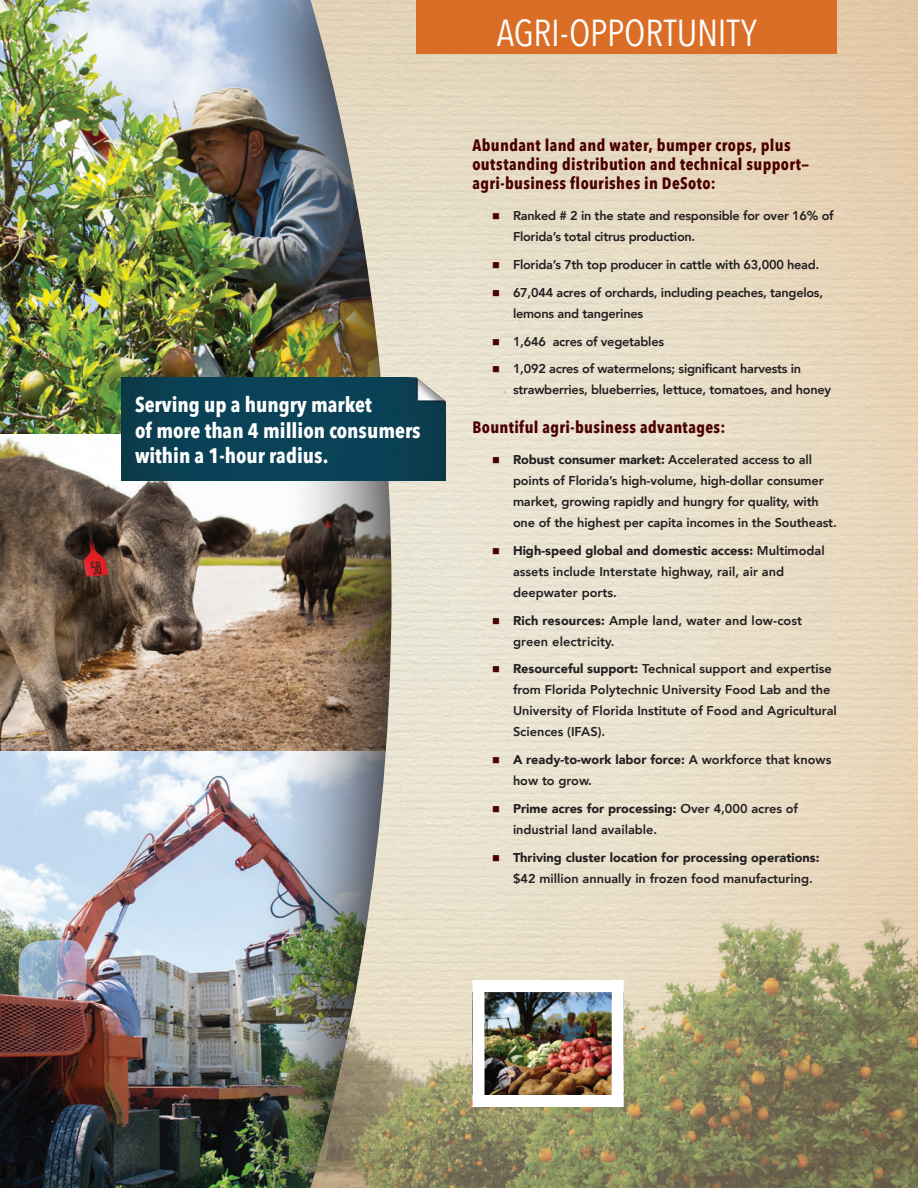
<style>
.page{position:relative;width:918px;height:1188px;background:#fff}
.page>*{position:absolute;margin:0;border:0;box-sizing:border-box;transform-origin:0 0}
.t1{font:37.5px "Avenir Next Condensed";letter-spacing:-.01em;color:#fff}
.body_paragraphs{font:700 21px/25.5px "Avenir Next Condensed";color:#fff}
.t2{font:700 16.5px/18.8px "Avenir Next Condensed";letter-spacing:.02em;color:#4b0000}
.t3{font:800 12.75px/21px "Avenir";letter-spacing:-.01em;color:#231f20}
.t4{font:900 12.75px/21px "Avenir";color:#231f20}
.t5{font:800 12.75px/21px "Avenir";letter-spacing:.01em;color:#231f20}
.s1{font-weight:900}
.s2{font-weight:800}
</style>
<div class="page">
<img style="left:1px;top:436px;width:204px;height:316px">
<img style="left:1px;top:0;width:204px;height:433px">
<img style="left:1px;top:752px;width:204px;height:436px">
<img style="left:205px;top:0;width:105px;height:1188px">
<img style="left:310px;top:0;width:608px;height:894px">
<img style="left:305px;top:894px;width:613px;height:294px">
<img style="left:122px;top:378px;width:324px;height:103px">
<hr style="left:0;top:0;width:1px;height:1188px;background:#da6e26">
<img style="left:485px;top:993px;width:126px;height:101px">
<div style="left:472px;top:980px;width:152px;height:127px;border:12px solid #fff"></div>
<div style="left:417px;top:0;width:420px;height:54px;background:#da6e26"></div>
<svg style="left:493px;top:214px;width:6px;height:6px"></svg>
<svg style="left:493px;top:262px;width:6px;height:6px"></svg>
<svg style="left:493px;top:290px;width:6px;height:6px"></svg>
<svg style="left:493px;top:339px;width:6px;height:6px"></svg>
<svg style="left:493px;top:367px;width:6px;height:6px"></svg>
<svg style="left:493px;top:457px;width:6px;height:6px"></svg>
<svg style="left:493px;top:548px;width:6px;height:6px"></svg>
<svg style="left:493px;top:618px;width:6px;height:6px"></svg>
<svg style="left:493px;top:667px;width:6px;height:6px"></svg>
<svg style="left:493px;top:757px;width:6px;height:6px"></svg>
<svg style="left:493px;top:806px;width:6px;height:6px"></svg>
<svg style="left:493px;top:855px;width:6px;height:6px"></svg>
<p class="body_paragraphs" style="left:135px;top:392px;width:287px">Serving up a hungry market<br>of more than 4 million consumers within a 1-hour radius.</p>
<p class="t1" style="left:497px;top:1px;width:262px">AGRI-OPPORTUNITY</p>
<p class="t2" style="left:472px;top:136px;width:338px">Abundant land and water, bumper crops, plus outstanding distribution and technical support— agri-business flourishes in DeSoto:</p>
<p class="t3" style="left:513px;top:206px;width:322px">Ranked # 2 in the state and responsible for over 16% of<br>Florida’s total citrus production.</p>
<p class="t3" style="left:513px;top:254px;width:308px">Florida’s 7th top producer in cattle with 63,000 head.</p>
<p class="t3" style="left:513px;top:282px;width:312px">67,044 acres of orchards, including peaches, tangelos, lemons and tangerines</p>
<p class="t3" style="left:513px;top:331px;width:153px">1,646 acres of vegetables</p>
<p class="t3" style="left:513px;top:359px;width:320px">1,092 acres of watermelons; significant harvests in strawberries, blueberries, lettuce, tomatoes, and honey</p>
<p class="t2" style="left:472px;top:417px;width:254px">Bountiful agri-business advantages:</p>
<p class="t3" style="left:513px;top:449px;width:325px"><span class="s1">Robust consumer market:</span> Accelerated access to all points of Florida’s high-volume, high-dollar consumer market, growing rapidly and hungry for quality, with one of the highest per capita incomes in the Southeast.</p>
<p class="t3" style="left:513px;top:540px;width:313px"><span class="s1">High-speed global and domestic access:</span> Multimodal assets include Interstate highway, rail, air and deepwater ports.</p>
<p class="t5" style="left:513px;top:610px;width:291px"><span class="s1">Rich resources:</span> Ample land, water and low-cost green electricity.</p>
<p class="t3" style="left:513px;top:659px;width:325px"><span class="s1">Resourceful support:</span> Technical support and expertise from Florida Polytechnic University Food Lab and the University of Florida Institute of Food and Agricultural Sciences (IFAS).</p>
<p class="t3" style="left:513px;top:749px;width:320px"><span class="s1">A ready-to-work labor force:</span> A workforce that knows how to grow.</p>
<p class="t3" style="left:513px;top:798px;width:287px"><span class="s1">Prime acres for processing:</span> Over 4,000 acres of industrial land available.</p>
<p class="t4" style="left:513px;top:846px;width:308px">Thriving cluster location for processing operations: <span class="s2">$42 million annually in frozen food manufacturing.</span></p>
</div>
